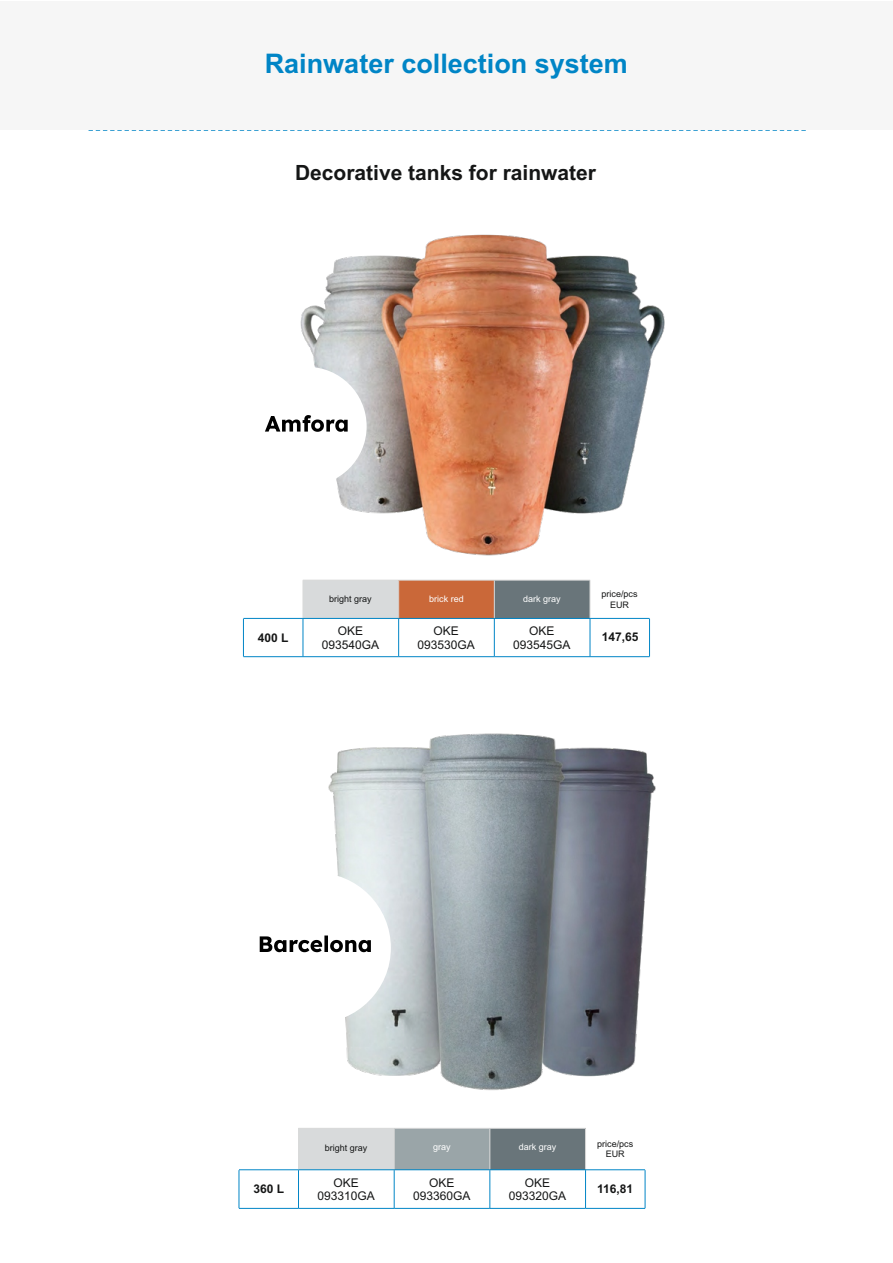
<style>
.page{position:relative;width:893px;height:1263px;background:#fff}
.page>*{position:absolute;margin:0;border:0;box-sizing:border-box;transform-origin:0 0}
.t1{font:700 27px "Arial";color:#0085c6}
.t2{font:700 21px "Arial";color:#151616}
.t3{font:12px/13.4px "Arial";color:#151616;text-align:center}
.t4{font:700 12px "Arial";color:#151616}
.t5{font:9px/10.1px "Arial";color:#151616;text-align:center}
.t6{font:9px "Arial";color:#fff}
</style>
<div class="page">
<img style="left:328px;top:733px;width:328px;height:357px">
<div style="left:240px;top:872px;width:151px;height:151px;background:#fff;border-radius:50%"></div>
<svg style="left:260px;top:935px;width:111px;height:17px"></svg>
<div style="left:298px;top:1128px;width:96px;height:42px;background:#d8dadb"></div>
<div style="left:394px;top:1128px;width:96px;height:42px;background:#9aa5a8"></div>
<div style="left:490px;top:1128px;width:95px;height:42px;background:#69757a"></div>
<hr style="left:394px;top:1128px;width:96px;height:1px;background:#dadada">
<hr style="left:394px;top:1128px;width:1px;height:41px;background:#dadada">
<hr style="left:490px;top:1128px;width:96px;height:1px;background:#dadada">
<hr style="left:490px;top:1128px;width:1px;height:41px;background:#dadada">
<hr style="left:585px;top:1128px;width:1px;height:41px;background:#dadada">
<hr style="left:239px;top:1170px;width:1px;height:38px;background:#0085c6">
<hr style="left:298px;top:1170px;width:1px;height:38px;background:#0085c6">
<hr style="left:394px;top:1170px;width:1px;height:38px;background:#0085c6">
<hr style="left:489px;top:1170px;width:1px;height:38px;background:#0085c6">
<hr style="left:585px;top:1170px;width:1px;height:38px;background:#0085c6">
<hr style="left:239px;top:1208px;width:59px;height:1px;background:#0085c6">
<hr style="left:298px;top:1208px;width:96px;height:1px;background:#0085c6">
<hr style="left:394px;top:1208px;width:96px;height:1px;background:#0085c6">
<hr style="left:490px;top:1208px;width:95px;height:1px;background:#0085c6">
<hr style="left:585px;top:1208px;width:60px;height:1px;background:#0085c6">
<hr style="left:239px;top:1169px;width:59px;height:1px;background:#0085c6">
<hr style="left:298px;top:1169px;width:96px;height:1px;background:#0085c6">
<hr style="left:394px;top:1169px;width:96px;height:1px;background:#0085c6">
<hr style="left:490px;top:1169px;width:95px;height:1px;background:#0085c6">
<hr style="left:585px;top:1169px;width:60px;height:1px;background:#0085c6">
<hr style="left:645px;top:1170px;width:1px;height:38px;background:#0085c6">
<img style="left:300px;top:234px;width:365px;height:322px">
<div style="left:248px;top:367px;width:119px;height:119px;background:#fff;border-radius:50%"></div>
<svg style="left:265px;top:415px;width:83px;height:17px"></svg>
<div style="left:303px;top:580px;width:96px;height:38px;background:#d8dadb"></div>
<div style="left:399px;top:580px;width:95px;height:38px;background:#ca6839"></div>
<div style="left:494px;top:580px;width:96px;height:38px;background:#69757a"></div>
<hr style="left:399px;top:580px;width:95px;height:1px;background:#dadada">
<hr style="left:494px;top:580px;width:96px;height:1px;background:#dadada">
<hr style="left:494px;top:580px;width:1px;height:38px;background:#dadada">
<hr style="left:590px;top:580px;width:1px;height:38px;background:#dadada">
<hr style="left:303px;top:619px;width:1px;height:37px;background:#0085c6">
<hr style="left:398px;top:619px;width:1px;height:37px;background:#0085c6">
<hr style="left:494px;top:619px;width:1px;height:37px;background:#0085c6">
<hr style="left:590px;top:619px;width:1px;height:37px;background:#0085c6">
<hr style="left:649px;top:619px;width:1px;height:37px;background:#0085c6">
<hr style="left:243px;top:656px;width:60px;height:1px;background:#0085c6">
<hr style="left:303px;top:656px;width:96px;height:1px;background:#0085c6">
<hr style="left:399px;top:656px;width:95px;height:1px;background:#0085c6">
<hr style="left:494px;top:656px;width:96px;height:1px;background:#0085c6">
<hr style="left:590px;top:656px;width:59px;height:1px;background:#0085c6">
<hr style="left:243px;top:618px;width:60px;height:1px;background:#0085c6">
<hr style="left:303px;top:618px;width:96px;height:1px;background:#0085c6">
<hr style="left:399px;top:618px;width:95px;height:1px;background:#0085c6">
<hr style="left:494px;top:618px;width:96px;height:1px;background:#0085c6">
<hr style="left:590px;top:618px;width:59px;height:1px;background:#0085c6">
<hr style="left:243px;top:619px;width:1px;height:37px;background:#0085c6">
<svg style="left:88px;top:130px;width:717px;height:1px"></svg>
<div style="left:0;top:2px;width:893px;height:128px;background:#f6f6f6"></div>
<h1 class="t1" style="left:265px;top:53px;width:365px">Rainwater collection system</h1>
<h2 class="t2" style="left:295px;top:164px;width:303px">Decorative tanks for rainwater</h2>
<p class="t5" style="left:329px;top:594px;width:44px">bright gray</p>
<p class="t6" style="left:429px;top:596px;width:36px">brick red</p>
<p class="t6" style="left:523px;top:595px;width:39px">dark gray</p>
<p class="t5" style="left:602px;top:590px;width:38px">price/pcs<br>EUR</p>
<p class="t3" style="left:322px;top:625px;width:59px">OKE<br>093540GA</p>
<p class="t3" style="left:418px;top:625px;width:59px">OKE<br>093530GA</p>
<p class="t3" style="left:513px;top:625px;width:59px">OKE<br>093545GA</p>
<p class="t4" style="left:258px;top:633px;width:32px">400 L</p>
<p class="t4" style="left:602px;top:632px;width:38px">147,65</p>
<p class="t5" style="left:325px;top:1144px;width:44px">bright gray</p>
<p class="t6" style="left:433px;top:1144px;width:19px">gray</p>
<p class="t6" style="left:519px;top:1144px;width:39px">dark gray</p>
<p class="t5" style="left:597px;top:1140px;width:38px">price/pcs<br>EUR</p>
<p class="t3" style="left:317px;top:1177px;width:59px">OKE<br>093310GA</p>
<p class="t3" style="left:413px;top:1177px;width:59px">OKE<br>093360GA</p>
<p class="t3" style="left:509px;top:1177px;width:59px">OKE<br>093320GA</p>
<p class="t4" style="left:253px;top:1185px;width:32px">360 L</p>
<p class="t4" style="left:597px;top:1185px;width:38px">116,81</p>
</div>
